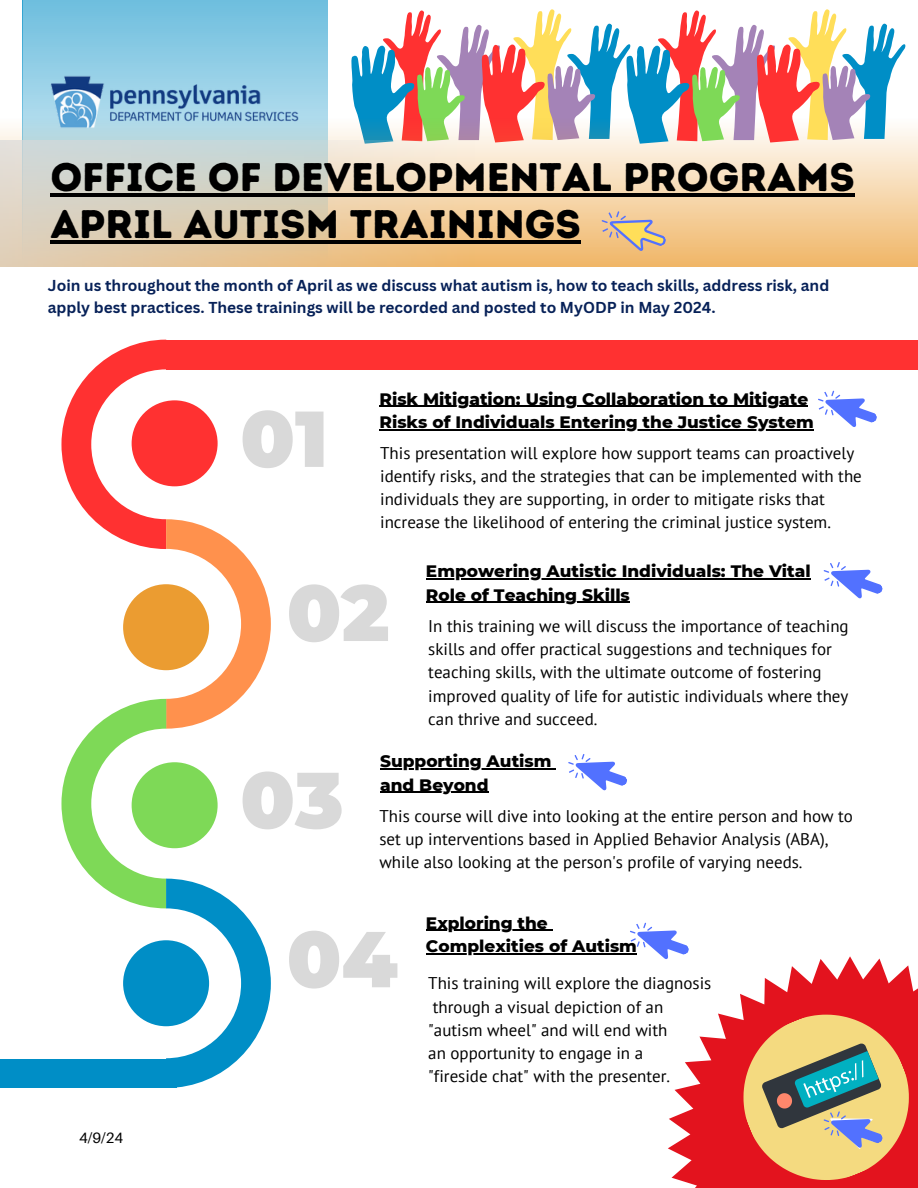
<style>
.page{position:relative;width:918px;height:1188px;background:#fff}
.page>*{position:absolute;margin:0;border:0;box-sizing:border-box;transform-origin:0 0}
.t1{font:900 79.05px "Montserrat";color:#d9d9d9}
.t2{font:39.9px/46.2px "Intro Rust Base";color:#000}
.t3{font:16.95px/23.2px "PT Sans";color:#000}
.t4{font:800 16.95px "Montserrat";color:#000}
.t5{font:700 15.45px/21.3px "Canva Sans";color:#072158}
.t6{font:15px "Aileron";color:#000}
</style>
<div class="page">
<svg style="left:62px;top:340px;width:209px;height:748px"></svg>
<div style="left:166px;top:340px;width:752px;height:30px;background:#ff3131"></div>
<div style="left:0;top:1059px;width:177px;height:29px;background:#008ec6"></div>
<svg style="left:0;top:91px;width:917px;height:176px;background:#f4d5ab"></svg>
<svg style="left:23px;top:0;width:304px;height:140px;background:#8bcae3"></svg>
<svg style="left:0;top:140px;width:563px;height:127px;background:#dfceb2"></svg>
<div style="left:132px;top:400px;width:86px;height:86px;background:#ff3131;border-radius:50%"></div>
<svg style="left:351px;top:9px;width:554px;height:135px"></svg>
<img style="left:50px;top:75px;width:249px;height:53px">
<svg style="left:668px;top:956px;width:250px;height:232px"></svg>
<svg style="left:818px;top:390px;width:59px;height:37px"></svg>
<hr style="left:426px;top:579px;width:385px;height:1px;background:#000">
<hr style="left:426px;top:602px;width:204px;height:1px;background:#000">
<hr style="left:380px;top:768px;width:172px;height:2px;background:#000">
<hr style="left:380px;top:792px;width:109px;height:1px;background:#000">
<hr style="left:426px;top:930px;width:122px;height:1px;background:#000">
<hr style="left:426px;top:953px;width:211px;height:2px;background:#000">
<hr style="left:50px;top:194px;width:805px;height:3px;background:#000">
<hr style="left:50px;top:240px;width:531px;height:3px;background:#000">
<div style="left:132px;top:762px;width:86px;height:86px;background:#7ed957;border-radius:50%"></div>
<div style="left:123px;top:940px;width:86px;height:86px;background:#008ec6;border-radius:50%"></div>
<div style="left:123px;top:584px;width:86px;height:86px;background:#eb9c31;border-radius:50%"></div>
<svg style="left:823px;top:562px;width:60px;height:37px"></svg>
<svg style="left:568px;top:754px;width:59px;height:37px"></svg>
<svg style="left:630px;top:922px;width:60px;height:48px"></svg>
<svg style="left:601px;top:203px;width:67px;height:60px;background:#e4c08e"></svg>
<hr style="left:380px;top:406px;width:428px;height:1px;background:#000">
<hr style="left:380px;top:429px;width:434px;height:1px;background:#000">
<svg style="left:719px;top:990px;width:199px;height:198px;background:#ce745a"></svg>
<p class="t2" style="left:50px;top:154px;width:806px">OFFICE OF DEVELOPMENTAL PROGRAMS<br>APRIL AUTISM TRAININGS</p>
<p class="t5" style="left:48px;top:275px;width:783px">Join us throughout the month of April as we discuss what autism is, how to teach skills, address risk, and apply best practices. These trainings will be recorded and posted to MyODP in May 2024.</p>
<h2 class="t1" style="left:240px;top:390px;width:89px">01</h2>
<h3 class="t4" style="left:380px;top:388px;width:430px">Risk Mitigation: Using Collaboration to Mitigate</h3>
<p class="t4" style="left:380px;top:412px;width:436px">Risks of Individuals Entering the Justice System</p>
<p class="t3" style="left:380px;top:441px;width:483px">This presentation will explore how support teams can proactively identify risks, and the strategies that can be implemented with the individuals they are supporting, in order to mitigate risks that increase the likelihood of entering the criminal justice system.</p>
<p class="t1" style="left:287px;top:564px;width:104px">02</p>
<p class="t4" style="left:426px;top:561px;width:386px">Empowering Autistic Individuals: The Vital</p>
<p class="t4" style="left:426px;top:584px;width:205px">Role of Teaching Skills</p>
<p class="t3" style="left:428px;top:614px;width:422px">In this training we will discuss the importance of teaching skills and offer practical suggestions and techniques for teaching skills, with the ultimate outcome of fostering improved quality of life for autistic individuals where they can thrive and succeed.</p>
<h2 class="t1" style="left:240px;top:752px;width:105px">03</h2>
<p class="t4" style="left:380px;top:751px;width:173px">Supporting Autism</p>
<h1 class="t4" style="left:380px;top:774px;width:110px">and Beyond</h1>
<h3 class="t3" style="left:380px;top:804px;width:475px">This course will dive into looking at the entire person and how to set up interventions based in Applied Behavior Analysis (ABA), while also looking at the person's profile of varying needs.</h3>
<p class="t6" style="left:79px;top:1128px;width:45px">4/9/24</p>
<p class="t1" style="left:287px;top:911px;width:112px">04</p>
<p class="t4" style="left:426px;top:912px;width:123px">Exploring the</p>
<h2 class="t4" style="left:426px;top:936px;width:212px">Complexities of Autism</h2>
<p class="t3" style="left:428px;top:971px;width:285px">This training will explore the diagnosis through a visual depiction of an "autism wheel" and will end with<br>an opportunity to engage in a<br>"fireside chat" with the presenter.</p>
</div>
